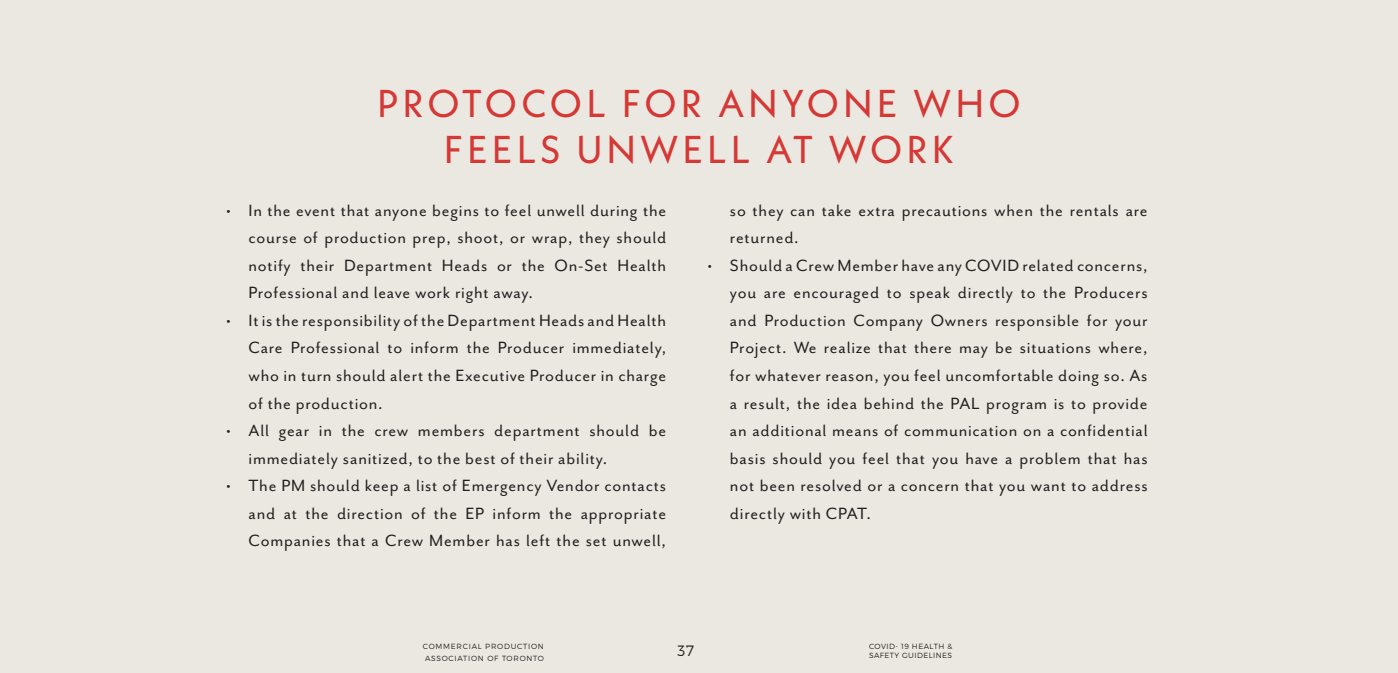
<style>
.page{position:relative;width:1398px;height:673px;background:#ebe8e2}
.page>*{position:absolute;margin:0;border:0;box-sizing:border-box;transform-origin:0 0}
.t1{font:38.75px/46.5px "Neue Kabel";letter-spacing:.1em;color:#d53835;text-align:center}
.t2{font:18.75px/27.5px "Mr Eaves San OT";letter-spacing:.04em;color:#231f20;text-align:justify}
.t3{font:15px "Trueno Lt";color:#231f20}
.t4{font:7.5px/11.5px "Trueno Lt";letter-spacing:.09em;color:#231f20}
.t5{font:7.5px "Trueno Lt";letter-spacing:.06em;color:#231f20}
</style>
<div class="page">
<h1 class="t1" style="left:377px;top:79px;width:645px">PROTOCOL FOR ANYONE WHO<br>FEELS UNWELL AT WORK</h1>
<p class="t2" style="left:248px;top:197px;width:419px;text-indent:-22px">• In the event that anyone begins to feel unwell during the course of production prep, shoot, or wrap, they should notify their Department Heads or the On-Set Health Professional and leave work right away.</p>
<p class="t2" style="left:248px;top:307px;width:419px;text-indent:-22px">• It is the responsibility of the Department Heads and Health Care Professional to inform the Producer immediately, who in turn should alert the Executive Producer in charge of the production.</p>
<p class="t2" style="left:248px;top:417px;width:419px;text-indent:-22px">• All gear in the crew members department should be immediately sanitized, to the best of their ability.</p>
<p class="t2" style="left:248px;top:472px;width:419px;text-indent:-22px">• The PM should keep a list of Emergency Vendor contacts and at the direction of the EP inform the appropriate Companies that a Crew Member has left the set unwell,</p>
<p class="t2" style="left:730px;top:197px;width:419px">so they can take extra precautions when the rentals are returned.</p>
<p class="t2" style="left:730px;top:252px;width:419px;text-indent:-22px">• Should a Crew Member have any COVID related concerns, you are encouraged to speak directly to the Producers and Production Company Owners responsible for your Project. We realize that there may be situations where, for whatever reason, you feel uncomfortable doing so. As a result, the idea behind the PAL program is to provide an additional means of communication on a confidential basis should you feel that you have a problem that has not been resolved or a concern that you want to address directly with CPAT.</p>
<p class="t4" style="left:423px;top:640px;width:122px">COMMERCIAL PRODUCTION<br>ASSOCIATION OF TORONTO</p>
<p class="t5" style="left:869px;top:641px;width:85px">COVID- 19 HEALTH &amp;</p>
<p class="t3" style="left:677px;top:641px;width:18px">37</p>
<p class="t5" style="left:869px;top:650px;width:85px">SAFETY GUIDELINES</p>
</div>
